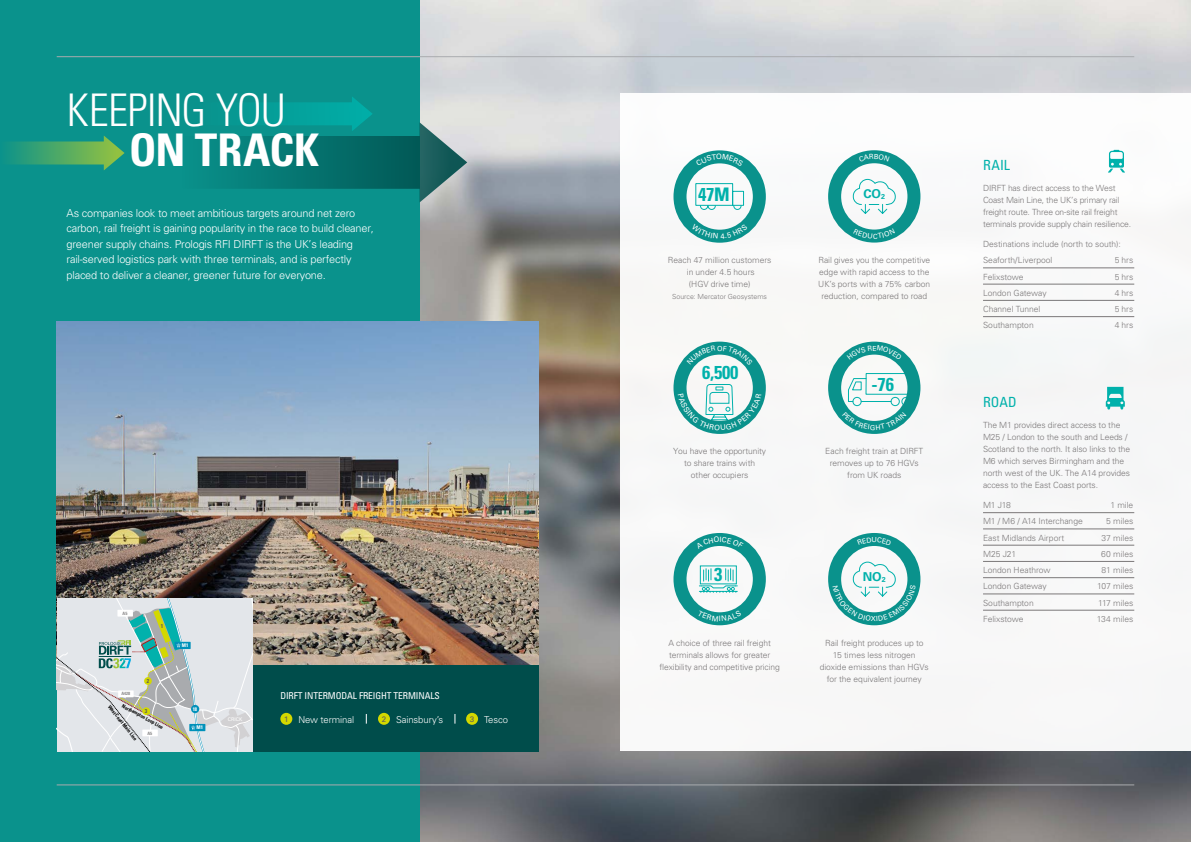
<style>
.page{position:relative;width:1191px;height:842px;background:#fff}
.page>*{position:absolute;margin:0;border:0;box-sizing:border-box;transform-origin:0 0}
.t1{font:300 condensed 45px "Univers LT Std";letter-spacing:-.02em;color:#fff}
.t2{font:700 condensed 45px "Univers LT Std";letter-spacing:-.01em;color:#fff}
.t3{font:700 condensed 18.7px "Univers LT Std";letter-spacing:-.01em;color:#00b1ab}
.t4{font:condensed 14px "Univers LT Std";letter-spacing:.01em;color:#00b1ab}
.t5{font:700 12.2px "Univers LT Std";color:#00b1ab}
.t6{font:300 11px/15.5px "Univers LT Std";letter-spacing:-.02em;color:#fff}
.t7{font:condensed 9.5px "Univers LT Std";letter-spacing:-.01em;color:#fff}
.t8{font:300 9.5px "Univers LT Std";letter-spacing:-.01em;color:#fff}
.t9{font:300 8.5px/12px "Univers LT Std";letter-spacing:-.01em;color:#7b7879;text-align:center}
.t10{font:300 7px "Univers LT Std";color:#7b7879}
.t11{font:700 condensed 5.6px "Univers LT Std";color:#5e5b5b}
.t12{font:700 condensed 5.1px "Univers LT Std";color:#fff}
.t13{font:700 condensed 5px "Univers LT Std";color:#000}
.t14{font:5px "Univers LT Std";letter-spacing:-.02em;color:#fff}
.t15{font:700 condensed 4.5px "Univers LT Std";letter-spacing:-.01em;color:#898889}
</style>
<div class="page">
<img style="left:420px;top:0;width:771px;height:842px">
<div style="left:619px;top:94px;width:572px;height:657px;background:#f8f8f8"></div>
<div style="left:0;top:0;width:420px;height:842px;background:#0a928c"></div>
<hr style="left:57px;top:784px;width:1077px;height:1px;background:#a9abae">
<hr style="left:57px;top:56px;width:1077px;height:1px;background:#a9abae">
<hr style="left:983px;top:512px;width:151px;height:1px;background:#7b7879">
<hr style="left:983px;top:529px;width:151px;height:1px;background:#7b7879">
<hr style="left:983px;top:545px;width:151px;height:1px;background:#7b7879">
<hr style="left:983px;top:561px;width:151px;height:1px;background:#7b7879">
<hr style="left:983px;top:577px;width:151px;height:1px;background:#7b7879">
<hr style="left:983px;top:594px;width:151px;height:1px;background:#7b7879">
<hr style="left:983px;top:610px;width:151px;height:1px;background:#7b7879">
<svg style="left:1105px;top:387px;width:19px;height:23px"></svg>
<hr style="left:983px;top:268px;width:151px;height:1px;background:#7b7879">
<hr style="left:983px;top:284px;width:151px;height:1px;background:#7b7879">
<hr style="left:983px;top:300px;width:151px;height:1px;background:#7b7879">
<hr style="left:983px;top:316px;width:151px;height:1px;background:#7b7879">
<svg style="left:1108px;top:150px;width:17px;height:23px"></svg>
<img style="left:57px;top:322px;width:482px;height:343px">
<div style="left:252px;top:665px;width:287px;height:86px;background:#004d4b"></div>
<div style="left:280px;top:713px;width:12px;height:12px;background:#d3d800;border-radius:50%"></div>
<div style="left:466px;top:713px;width:12px;height:12px;background:#d3d800;border-radius:50%"></div>
<svg style="left:57px;top:598px;width:195px;height:153px;background:#cfdada"></svg>
<div style="left:673px;top:150px;width:93px;height:93px;border:13px solid #0a928c;border-radius:50%"></div>
<svg style="left:695px;top:183px;width:49px;height:27px"></svg>
<div style="left:673px;top:342px;width:93px;height:92px;border:13px solid #0a928c;border-radius:50%"></div>
<div style="left:828px;top:533px;width:92px;height:92px;border:13px solid #0a928c;border-radius:50%"></div>
<div style="left:828px;top:150px;width:92px;height:93px;border:13px solid #0a928c;border-radius:50%"></div>
<svg style="left:852px;top:178px;width:44px;height:36px"></svg>
<svg style="left:848px;top:373px;width:58px;height:33px"></svg>
<div style="left:828px;top:342px;width:92px;height:92px;border:13px solid #0a928c;border-radius:50%"></div>
<div style="left:673px;top:533px;width:93px;height:92px;border:13px solid #0a928c;border-radius:50%"></div>
<svg style="left:699px;top:569px;width:39px;height:24px"></svg>
<div style="left:378px;top:713px;width:12px;height:12px;background:#d3d800;border-radius:50%"></div>
<svg style="left:10px;top:96px;width:457px;height:106px"></svg>
<svg style="left:691px;top:224px;width:56px;height:15px"></svg>
<svg style="left:696px;top:154px;width:47px;height:12px"></svg>
<svg style="left:678px;top:384px;width:83px;height:46px"></svg>
<svg style="left:687px;top:345px;width:66px;height:20px"></svg>
<svg style="left:832px;top:561px;width:84px;height:60px"></svg>
<svg style="left:857px;top:537px;width:34px;height:8px"></svg>
<svg style="left:853px;top:228px;width:42px;height:11px"></svg>
<svg style="left:858px;top:154px;width:31px;height:8px"></svg>
<svg style="left:842px;top:412px;width:64px;height:18px"></svg>
<svg style="left:846px;top:345px;width:56px;height:15px"></svg>
<svg style="left:697px;top:610px;width:44px;height:11px"></svg>
<svg style="left:696px;top:536px;width:47px;height:12px"></svg>
<h1 class="t1" style="left:67px;top:83px;width:221px">KEEPING YOU</h1>
<h1 class="t2" style="left:129px;top:123px;width:192px">ON TRACK</h1>
<p class="t6" style="left:67px;top:205px;width:309px">As companies look to meet ambitious targets around net zero carbon, rail freight is gaining popularity in the race to build cleaner, greener supply chains. Prologis RFI DIRFT is the UK’s leading rail-served logistics park with three terminals, and is perfectly placed to deliver a cleaner, greener future for everyone.</p>
<p class="t15" style="left:123px;top:610px;width:6px">A5</p>
<p class="t11" style="left:161px;top:623px;width:4px">1</p>
<p class="t11" style="left:147px;top:677px;width:4px">2</p>
<p class="t11" style="left:145px;top:708px;width:4px">3</p>
<p class="t15" style="left:121px;top:691px;width:10px">A428</p>
<p class="t13" style="left:124px;top:703px;width:48px;rotate:28deg">Northampton Loop Line</p>
<p class="t13" style="left:112px;top:703px;width:45px;rotate:52deg">West Coast Main Line</p>
<p class="t15" style="left:147px;top:730px;width:6px">A5</p>
<p class="t12" style="left:182px;top:642px;width:8px">M1</p>
<p class="t12" style="left:193px;top:706px;width:6px">18</p>
<p class="t12" style="left:196px;top:724px;width:8px">M1</p>
<p class="t14" style="left:228px;top:717px;width:16px">CRICK</p>
<p class="t7" style="left:280px;top:690px;width:161px">DIRFT INTERMODAL FREIGHT TERMINALS</p>
<p class="t8" style="left:284px;top:714px;width:72px"><sup>1</sup> New terminal</p>
<p class="t8" style="left:470px;top:714px;width:40px"><sup>3</sup> Tesco</p>
<p class="t8" style="left:382px;top:714px;width:63px"><sup>2</sup> Sainsbury’s</p>
<h2 class="t3" style="left:698px;top:183px;width:33px">47M</h2>
<p class="t9" style="left:668px;top:254px;width:105px">Reach 47 million customers in under 4.5 hours<br>(HGV drive time)</p>
<p class="t10" style="left:672px;top:292px;width:96px">Source: Mercator Geosystems</p>
<h3 class="t5" style="left:863px;top:186px;width:23px">CO<sub>2</sub></h3>
<p class="t9" style="left:818px;top:254px;width:113px">Rail gives you the competitive edge with rapid access to the<br>UK’s ports with a 75% carbon reduction, compared to road</p>
<h3 class="t4" style="left:983px;top:156px;width:28px">RAIL</h3>
<p class="t9" style="left:983px;top:182px;width:149px;text-align:left">DIRFT has direct access to the West Coast Main Line, the UK’s primary rail freight route. Three on-site rail freight terminals provide supply chain resilience.</p>
<p class="t9" style="left:983px;top:236px;width:139px;line-height:16.3px;text-align:left">Destinations include (north to south):<br>Seaforth/Liverpool</p>
<p class="t9" style="left:1114px;top:254px;width:20px">5 hrs</p>
<p class="t9" style="left:983px;top:271px;width:42px">Felixstowe</p>
<p class="t9" style="left:1114px;top:271px;width:20px">5 hrs</p>
<p class="t9" style="left:983px;top:287px;width:65px">London Gateway</p>
<p class="t9" style="left:1114px;top:287px;width:20px">4 hrs</p>
<p class="t9" style="left:983px;top:303px;width:59px">Channel Tunnel</p>
<p class="t9" style="left:1114px;top:303px;width:20px">5 hrs</p>
<p class="t9" style="left:983px;top:319px;width:52px">Southampton</p>
<p class="t9" style="left:1114px;top:319px;width:20px">4 hrs</p>
<h2 class="t3" style="left:702px;top:360px;width:38px">6,500</h2>
<h2 class="t3" style="left:871px;top:372px;width:24px">-76</h2>
<p class="t9" style="left:673px;top:445px;width:94px">You have the opportunity to share trains with<br>other occupiers</p>
<h2 class="t3" style="left:714px;top:563px;width:10px">3</h2>
<p class="t9" style="left:825px;top:445px;width:100px">Each freight train at DIRFT removes up to 76 HGVs from UK roads</p>
<h3 class="t5" style="left:863px;top:569px;width:24px">NO<sub>2</sub></h3>
<h3 class="t4" style="left:983px;top:393px;width:35px">ROAD</h3>
<p class="t9" style="left:983px;top:419px;width:149px;text-align:left">The M1 provides direct access to the M25 / London to the south and Leeds / Scotland to the north. It also links to the M6 which serves Birmingham and the north west of the UK. The A14 provides access to the East Coast ports.</p>
<p class="t9" style="left:983px;top:499px;width:29px">M1 J18</p>
<p class="t9" style="left:1110px;top:499px;width:24px">1 mile</p>
<p class="t9" style="left:983px;top:515px;width:101px">M1 / M6 / A14 Interchange</p>
<p class="t9" style="left:1106px;top:515px;width:29px">5 miles</p>
<p class="t9" style="left:983px;top:532px;width:83px">East Midlands Airport</p>
<p class="t9" style="left:1101px;top:532px;width:33px">37 miles</p>
<p class="t9" style="left:983px;top:548px;width:35px">M25 J21</p>
<p class="t9" style="left:1101px;top:548px;width:34px">60 miles</p>
<p class="t9" style="left:983px;top:564px;width:69px">London Heathrow</p>
<p class="t9" style="left:1101px;top:564px;width:33px">81 miles</p>
<p class="t9" style="left:983px;top:580px;width:65px">London Gateway</p>
<p class="t9" style="left:1097px;top:580px;width:38px">107 miles</p>
<p class="t9" style="left:983px;top:597px;width:52px">Southampton</p>
<p class="t9" style="left:1098px;top:597px;width:37px">117 miles</p>
<p class="t9" style="left:983px;top:613px;width:42px">Felixstowe</p>
<p class="t9" style="left:1097px;top:613px;width:38px">134 miles</p>
<p class="t9" style="left:659px;top:637px;width:122px">A choice of three rail freight terminals allows for greater flexibility and competitive pricing</p>
<p class="t9" style="left:819px;top:637px;width:111px">Rail freight produces up to<br>15 times less nitrogen dioxide emissions than HGVs for the equivalent journey</p>
</div>
